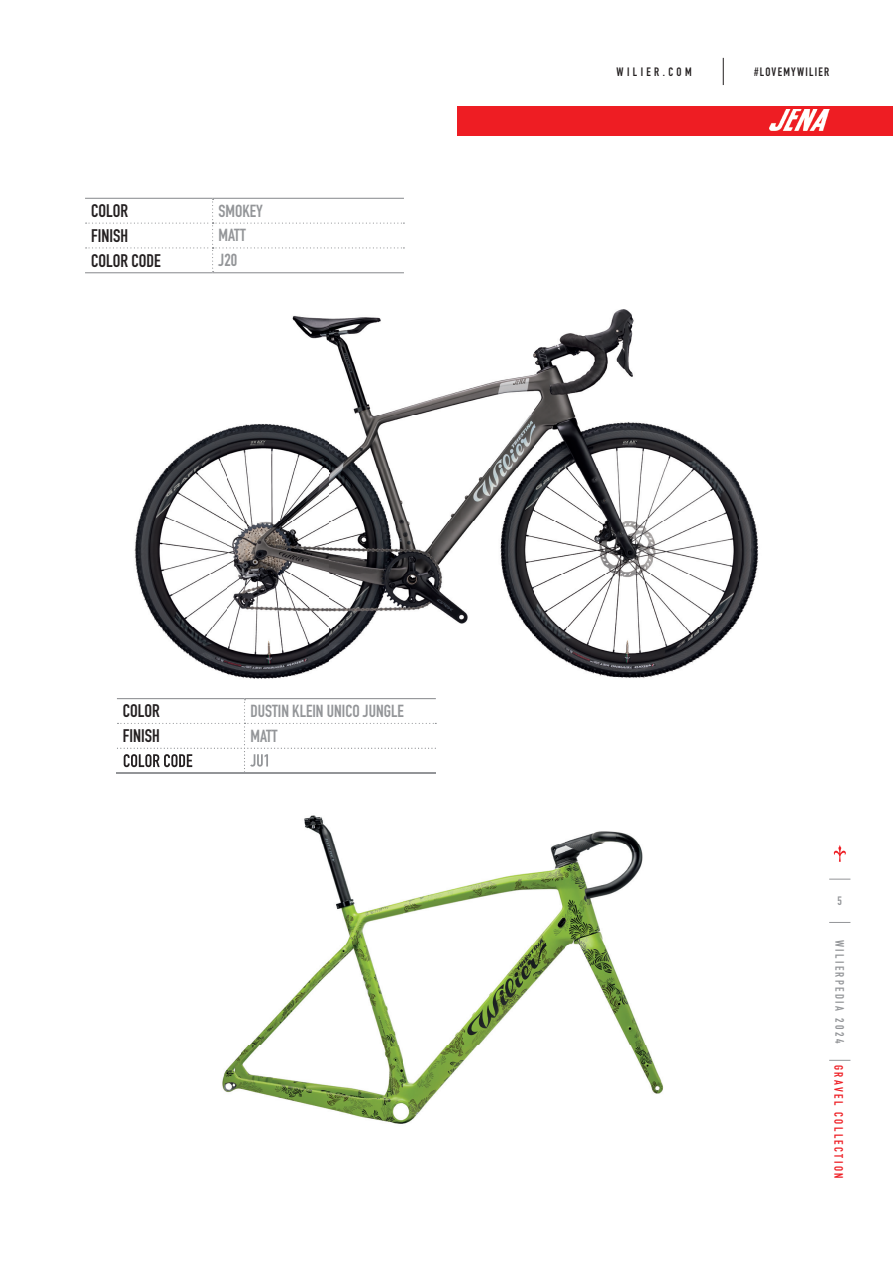
<style>
.page{position:relative;width:893px;height:1263px;background:#fff}
.page>*{position:absolute;margin:0;border:0;box-sizing:border-box;transform-origin:0 0}
.t1{font:18px "DIN Engschrift Std";color:#231f20}
.t2{font:17.25px "DIN Engschrift Std";color:#939598}
.t3{font:12px "DIN Engschrift Std";letter-spacing:.2em;color:#939598}
.t4{font:12px "DIN Engschrift Std";letter-spacing:.2em;color:#ee1d23}
.t5{font:12px "DIN Engschrift Std";letter-spacing:.105em;color:#231f20}
.t6{font:12px "DIN Engschrift Std";letter-spacing:.285em;color:#231f20}
</style>
<div class="page">
<img style="left:134px;top:309px;width:625px;height:370px">
<hr style="left:85px;top:272px;width:128px;height:1px;background:#939598">
<hr style="left:213px;top:272px;width:191px;height:1px;background:#939598">
<svg style="left:86px;top:199px;width:318px;height:73px"></svg>
<hr style="left:85px;top:198px;width:128px;height:1px;background:#939598">
<hr style="left:213px;top:198px;width:191px;height:1px;background:#939598">
<hr style="left:117px;top:698px;width:127px;height:1px;background:#939598">
<hr style="left:244px;top:698px;width:192px;height:1px;background:#939598">
<img style="left:116px;top:772px;width:125px;height:321px">
<img style="left:560px;top:831px;width:79px;height:13px">
<img style="left:241px;top:844px;width:610px;height:280px">
<img style="left:117px;top:772px;width:319px;height:2px">
<svg style="left:117px;top:699px;width:319px;height:73px"></svg>
<img style="left:124px;top:754px;width:68px;height:13px">
<img style="left:250px;top:754px;width:18px;height:13px">
<div style="left:457px;top:106px;width:436px;height:30px;background:#ee1d23"></div>
<svg style="left:829px;top:1060px;width:21px;height:1px"></svg>
<svg style="left:829px;top:922px;width:21px;height:1px"></svg>
<svg style="left:829px;top:879px;width:21px;height:1px"></svg>
<svg style="left:833px;top:845px;width:14px;height:17px"></svg>
<svg style="left:723px;top:58px;width:1px;height:27px"></svg>
<img style="left:769px;top:109px;width:61px;height:22px">
<p class="t1" style="left:91px;top:200px;width:38px">COLOR</p>
<p class="t2" style="left:219px;top:200px;width:46px">SMOKEY</p>
<p class="t1" style="left:91px;top:225px;width:38px">FINISH</p>
<p class="t2" style="left:219px;top:225px;width:29px">MATT</p>
<p class="t1" style="left:91px;top:250px;width:71px">COLOR CODE</p>
<p class="t2" style="left:219px;top:250px;width:20px">J20</p>
<p class="t1" style="left:123px;top:700px;width:38px">COLOR</p>
<p class="t2" style="left:250px;top:701px;width:155px">DUSTIN KLEIN UNICO JUNGLE</p>
<p class="t1" style="left:123px;top:725px;width:38px">FINISH</p>
<p class="t2" style="left:250px;top:725px;width:29px">MATT</p>
<p class="t6" style="left:617px;top:64px;width:77px">WILIER.COM</p>
<p class="t5" style="left:754px;top:64px;width:77px">#LOVEMYWILIER</p>
<p class="t3" style="left:838px;top:894px;width:6px">5</p>
<p class="t3" style="left:847px;top:940px;width:105px;rotate:90deg">WILIERPEDIA 2024</p>
<p class="t4" style="left:846px;top:1065px;width:115px;rotate:90deg">GRAVEL COLLECTION</p>
</div>
